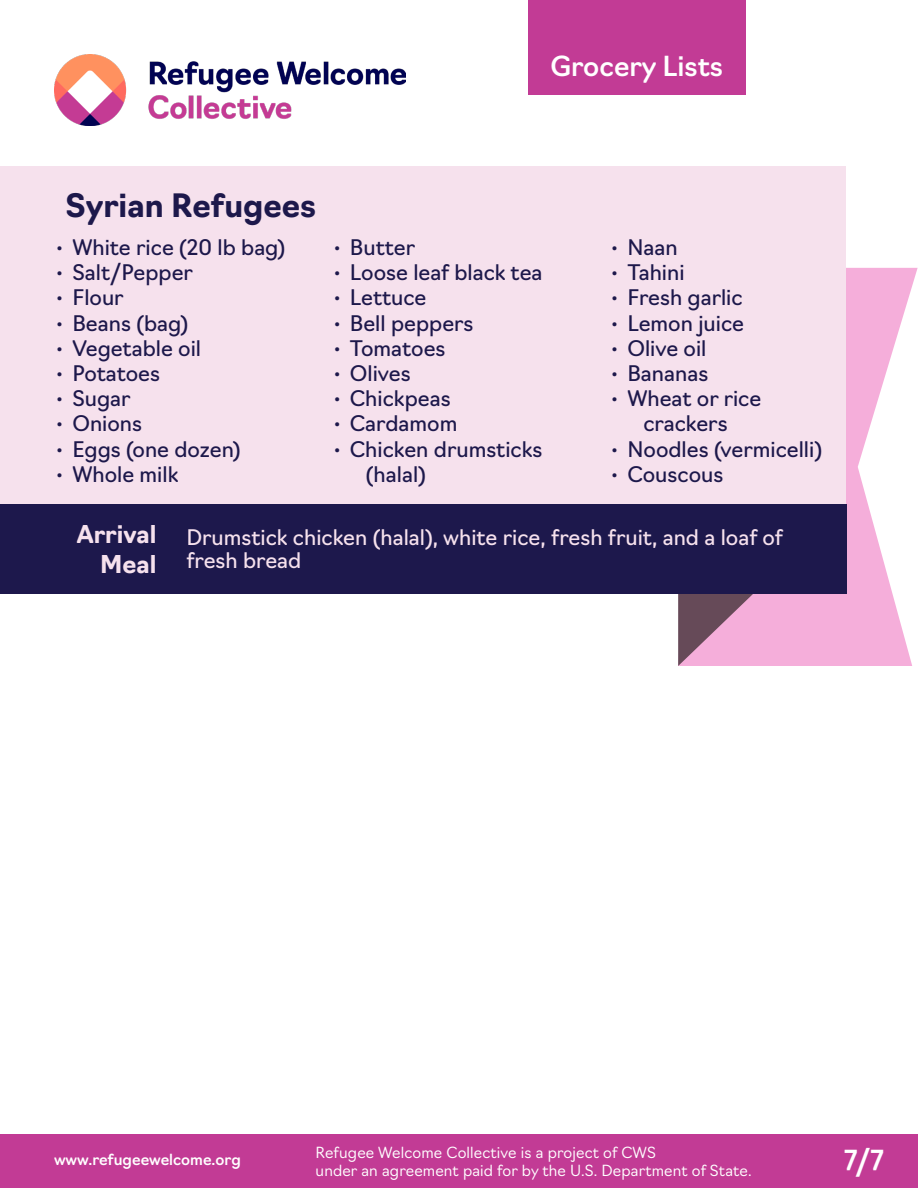
<style>
.page{position:relative;width:918px;height:1188px;background:#fff}
.page>*{position:absolute;margin:0;border:0;box-sizing:border-box;transform-origin:0 0}
.t1{font:700 31.5px "Navigo";color:#1d184b}
.t2{font:500 27px "Navigo";color:#fff}
.t3{font:700 24px "Navigo";color:#f6e1ed}
.t4{font:21px "Navigo";color:#1d184b}
.t5{font:21px/22.5px "Navigo";color:#f6e1ed}
.t6{font:300 15px "Navigo";letter-spacing:.01em;color:#fff}
.t7{font:500 15px "Navigo";color:#fff}
</style>
<div class="page">
<img style="left:54px;top:54px;width:352px;height:72px">
<svg style="left:780px;top:268px;width:138px;height:398px;fill:#f5aeda"></svg>
<svg style="left:678px;top:593px;width:102px;height:73px"></svg>
<div style="left:0;top:166px;width:846px;height:427px;background:#f6e1ed"></div>
<div style="left:0;top:504px;width:846px;height:89px;background:#1d184c"></div>
<div style="left:528px;top:0;width:217px;height:95px;background:#c23b95"></div>
<div style="left:0;top:1135px;width:918px;height:53px;background:#c23b95"></div>
<p class="t2" style="left:550px;top:45px;width:174px">Grocery Lists</p>
<p class="t1" style="left:66px;top:181px;width:252px">Syrian Refugees</p>
<p class="t4" style="left:56px;top:231px;width:231px">• White rice (20 lb bag)</p>
<p class="t4" style="left:56px;top:256px;width:139px">• Salt/Pepper</p>
<p class="t4" style="left:56px;top:281px;width:69px">• Flour</p>
<p class="t4" style="left:56px;top:306px;width:134px">• Beans (bag)</p>
<p class="t4" style="left:56px;top:332px;width:147px">• Vegetable oil</p>
<p class="t4" style="left:56px;top:357px;width:106px">• Potatoes</p>
<p class="t4" style="left:56px;top:382px;width:76px">• Sugar</p>
<p class="t4" style="left:56px;top:407px;width:88px">• Onions</p>
<p class="t4" style="left:56px;top:432px;width:186px">• Eggs (one dozen)</p>
<p class="t4" style="left:56px;top:458px;width:124px">• Whole milk</p>
<p class="t4" style="left:333px;top:231px;width:83px">• Butter</p>
<p class="t4" style="left:333px;top:256px;width:211px">• Loose leaf black tea</p>
<p class="t4" style="left:333px;top:281px;width:95px">• Lettuce</p>
<p class="t4" style="left:333px;top:306px;width:142px">• Bell peppers</p>
<p class="t4" style="left:333px;top:332px;width:114px">• Tomatoes</p>
<p class="t4" style="left:333px;top:357px;width:79px">• Olives</p>
<p class="t4" style="left:333px;top:382px;width:119px">• Chickpeas</p>
<p class="t4" style="left:333px;top:407px;width:126px">• Cardamom</p>
<p class="t4" style="left:333px;top:432px;width:211px">• Chicken drumsticks</p>
<p class="t4" style="left:366px;top:458px;width:62px">(halal)</p>
<p class="t4" style="left:611px;top:231px;width:68px">• Naan</p>
<p class="t4" style="left:611px;top:256px;width:75px">• Tahini</p>
<p class="t4" style="left:611px;top:281px;width:133px">• Fresh garlic</p>
<p class="t4" style="left:611px;top:306px;width:135px">• Lemon juice</p>
<p class="t4" style="left:611px;top:332px;width:97px">• Olive oil</p>
<p class="t4" style="left:611px;top:357px;width:99px">• Bananas</p>
<p class="t4" style="left:611px;top:382px;width:152px">• Wheat or rice</p>
<p class="t4" style="left:643px;top:407px;width:86px">crackers</p>
<p class="t4" style="left:611px;top:432px;width:213px">• Noodles (vermicelli)</p>
<p class="t4" style="left:611px;top:458px;width:114px">• Couscous</p>
<p class="t3" style="left:77px;top:515px;width:81px">Arrival</p>
<p class="t3" style="left:100px;top:545px;width:58px">Meal</p>
<p class="t5" style="left:186px;top:525px;width:598px">Drumstick chicken (halal), white rice, fresh fruit, and a loaf of fresh bread</p>
<p class="t6" style="left:316px;top:1141px;width:342px">Refugee Welcome Collective is a project of CWS</p>
<p class="t6" style="left:316px;top:1159px;width:437px">under an agreement paid for by the U.S. Department of State.</p>
<p class="t7" style="left:54px;top:1148px;width:188px">www.refugeewelcome.org</p>
<p class="t2" style="left:844px;top:1139px;width:41px">7/7</p>
</div>
